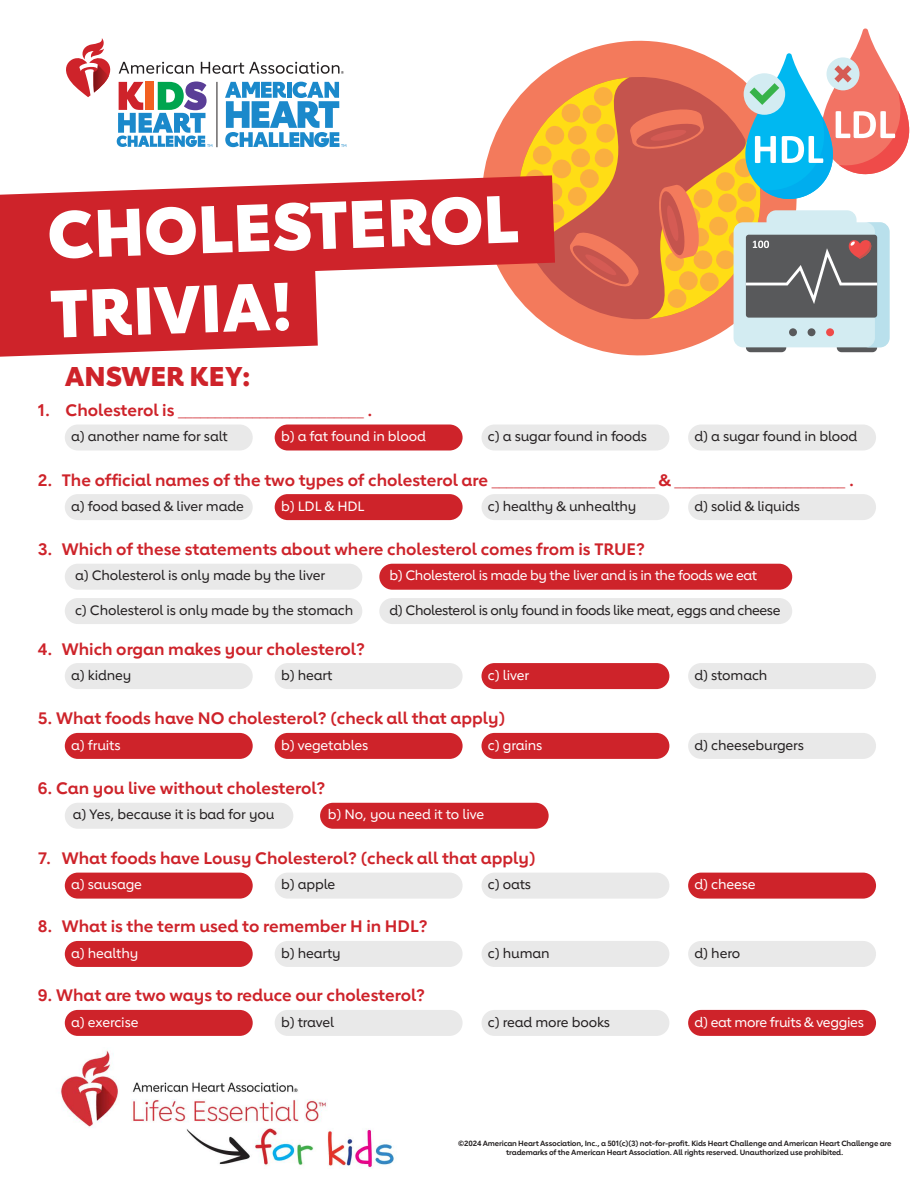
<style>
.page{position:relative;width:918px;height:1188px;background:#fff}
.page>*{position:absolute;margin:0;border:0;box-sizing:border-box;transform-origin:0 0}
.Headline{font:800 66px "Lub Dub";color:#fff}
.t1{font:800 27px "Lub Dub";color:#ce232a}
.Questions{font:700 16.5px "Lub Dub";color:#ce232a}
.t2{font:500 13.5px "Lub Dub";letter-spacing:-.01em;color:#231f20}
.Body_Copy{font:500 13.5px "Lub Dub";letter-spacing:-.015em;color:#fff}
.t3{font:500 13.5px "Lub Dub";letter-spacing:-.03em;color:#231f20}
.Legal{font:700 7.5px "Lub Dub";letter-spacing:-.02em;color:#231f20}
</style>
<div class="page">
<svg style="left:483px;top:113px;width:328px;height:243px"></svg>
<div style="left:746px;top:320px;width:40px;height:32px;background:linear-gradient(to right,#58595b,#595a5c);border-radius:5px"></div>
<div style="left:837px;top:320px;width:40px;height:32px;background:linear-gradient(to right,#57585a,#5a5b5d);border-radius:5px"></div>
<svg style="left:507px;top:28px;width:402px;height:319px"></svg>
<div style="left:65px;top:425px;width:188px;height:26px;background:#e9e9e9;border-radius:13px"></div>
<div style="left:65px;top:494px;width:188px;height:26px;background:#e9e9e9;border-radius:13px"></div>
<div style="left:65px;top:663px;width:188px;height:26px;background:#e9e9e9;border-radius:13px"></div>
<div style="left:65px;top:873px;width:188px;height:26px;background:#ce232a;border-radius:13px"></div>
<div style="left:65px;top:941px;width:188px;height:26px;background:#ce232a;border-radius:13px"></div>
<div style="left:65px;top:1010px;width:188px;height:26px;background:#ce232a;border-radius:13px"></div>
<div style="left:65px;top:733px;width:188px;height:26px;background:#ce232a;border-radius:13px"></div>
<div style="left:65px;top:803px;width:228px;height:26px;background:#e9e9e9;border-radius:13px"></div>
<div style="left:65px;top:564px;width:297px;height:26px;background:#e9e9e9;border-radius:13px"></div>
<div style="left:65px;top:598px;width:297px;height:26px;background:#e9e9e9;border-radius:13px"></div>
<div style="left:275px;top:425px;width:188px;height:26px;background:#ce232a;border-radius:13px"></div>
<div style="left:275px;top:494px;width:188px;height:26px;background:#ce232a;border-radius:13px"></div>
<div style="left:275px;top:663px;width:188px;height:26px;background:#e9e9e9;border-radius:13px"></div>
<div style="left:275px;top:873px;width:188px;height:26px;background:#e9e9e9;border-radius:13px"></div>
<div style="left:275px;top:941px;width:188px;height:26px;background:#e9e9e9;border-radius:13px"></div>
<div style="left:275px;top:1010px;width:188px;height:26px;background:#e9e9e9;border-radius:13px"></div>
<div style="left:275px;top:733px;width:188px;height:26px;background:#ce232a;border-radius:13px"></div>
<div style="left:320px;top:803px;width:229px;height:26px;background:#ce232a;border-radius:13px"></div>
<div style="left:379px;top:564px;width:413px;height:26px;background:#ce232a;border-radius:13px"></div>
<div style="left:379px;top:598px;width:413px;height:26px;background:#e9e9e9;border-radius:13px"></div>
<div style="left:481px;top:425px;width:188px;height:26px;background:#e9e9e9;border-radius:13px"></div>
<div style="left:481px;top:494px;width:188px;height:26px;background:#e9e9e9;border-radius:13px"></div>
<div style="left:481px;top:663px;width:188px;height:26px;background:#ce232a;border-radius:13px"></div>
<div style="left:481px;top:873px;width:188px;height:26px;background:#e9e9e9;border-radius:13px"></div>
<div style="left:481px;top:941px;width:188px;height:26px;background:#e9e9e9;border-radius:13px"></div>
<div style="left:481px;top:1010px;width:188px;height:26px;background:#e9e9e9;border-radius:13px"></div>
<div style="left:481px;top:733px;width:188px;height:26px;background:#ce232a;border-radius:13px"></div>
<div style="left:688px;top:425px;width:188px;height:26px;background:#e9e9e9;border-radius:13px"></div>
<div style="left:688px;top:494px;width:188px;height:26px;background:#e9e9e9;border-radius:13px"></div>
<div style="left:688px;top:663px;width:188px;height:26px;background:#e9e9e9;border-radius:13px"></div>
<div style="left:688px;top:873px;width:188px;height:26px;background:#ce232a;border-radius:13px"></div>
<div style="left:688px;top:941px;width:188px;height:26px;background:#e9e9e9;border-radius:13px"></div>
<div style="left:688px;top:1010px;width:188px;height:26px;background:#ce232a;border-radius:13px"></div>
<div style="left:688px;top:733px;width:188px;height:26px;background:#e9e9e9;border-radius:13px"></div>
<svg style="left:0;top:282px;width:318px;height:75px;background:#d1343b"></svg>
<svg style="left:0;top:175px;width:555px;height:107px;background:#d54247"></svg>
<svg style="left:66px;top:38px;width:280px;height:109px"></svg>
<img style="left:60px;top:1050px;width:334px;height:118px">
<h1 class="Headline" style="left:46px;top:195px;width:473px;rotate:-2deg">CHOLESTEROL</h1>
<h1 class="Headline" style="left:49px;top:274px;width:244px;rotate:-2deg">TRIVIA!</h1>
<p class="t1" style="left:65px;top:360px;width:187px">ANSWER KEY:</p>
<h1 class="Questions" style="left:38px;top:400px;width:336px">1. Cholesterol is _________________________ .</h1>
<p class="Body_Copy" style="left:281px;top:428px;width:146px">b) a fat found in blood</p>
<h1 class="Questions" style="left:38px;top:470px;width:818px">2. The official names of the two types of cholesterol are ______________________ &amp; _______________________ .</h1>
<p class="Body_Copy" style="left:281px;top:498px;width:85px">b) LDL &amp; HDL</p>
<h1 class="Questions" style="left:38px;top:539px;width:608px">3. Which of these statements about where cholesterol comes from is TRUE?</h1>
<p class="Body_Copy" style="left:390px;top:568px;width:369px">b) Cholesterol is made by the liver and is in the foods we eat</p>
<p class="t2" style="left:71px;top:428px;width:158px">a) another name for salt</p>
<p class="t2" style="left:488px;top:428px;width:161px">c) a sugar found in foods</p>
<p class="t2" style="left:695px;top:428px;width:164px">d) a sugar found in blood</p>
<p class="t2" style="left:71px;top:498px;width:174px">a) food based &amp; liver made</p>
<p class="t2" style="left:488px;top:498px;width:150px">c) healthy &amp; unhealthy</p>
<p class="t2" style="left:695px;top:498px;width:107px">d) solid &amp; liquids</p>
<p class="t2" style="left:75px;top:568px;width:252px">a) Cholesterol is only made by the liver</p>
<p class="t2" style="left:75px;top:602px;width:280px">c) Cholesterol is only made by the stomach</p>
<p class="t3" style="left:390px;top:602px;width:392px">d) Cholesterol is only found in foods like meat, eggs and cheese</p>
<h1 class="Questions" style="left:38px;top:639px;width:329px">4. Which organ makes your cholesterol?</h1>
<p class="t2" style="left:71px;top:667px;width:62px">a) kidney</p>
<p class="t2" style="left:281px;top:667px;width:53px">b) heart</p>
<p class="Body_Copy" style="left:488px;top:667px;width:43px">c) liver</p>
<h1 class="Questions" style="left:38px;top:709px;width:469px">5. What foods have NO cholesterol? (check all that apply)</h1>
<p class="Body_Copy" style="left:71px;top:737px;width:51px">a) fruits</p>
<p class="Body_Copy" style="left:281px;top:737px;width:89px">b) vegetables</p>
<p class="Body_Copy" style="left:488px;top:737px;width:56px">c) grains</p>
<h1 class="Questions" style="left:38px;top:778px;width:289px">6. Can you live without cholesterol?</h1>
<p class="Body_Copy" style="left:328px;top:807px;width:158px">b) No, you need it to live</p>
<h1 class="Questions" style="left:38px;top:848px;width:499px">7. What foods have Lousy Cholesterol? (check all that apply)</h1>
<p class="Body_Copy" style="left:71px;top:877px;width:72px">a) sausage</p>
<p class="Body_Copy" style="left:695px;top:877px;width:63px">d) cheese</p>
<h1 class="Questions" style="left:38px;top:917px;width:391px">8. What is the term used to remember H in HDL?</h1>
<p class="Body_Copy" style="left:71px;top:945px;width:69px">a) healthy</p>
<h1 class="Questions" style="left:38px;top:986px;width:389px">9. What are two ways to reduce our cholesterol?</h1>
<p class="t2" style="left:695px;top:667px;width:74px">d) stomach</p>
<p class="t2" style="left:695px;top:737px;width:111px">d) cheeseburgers</p>
<p class="t2" style="left:73px;top:807px;width:203px">a) Yes, because it is bad for you</p>
<p class="t2" style="left:281px;top:877px;width:56px">b) apple</p>
<p class="t2" style="left:488px;top:877px;width:45px">c) oats</p>
<p class="t2" style="left:281px;top:945px;width:61px">b) hearty</p>
<p class="t2" style="left:488px;top:945px;width:63px">c) human</p>
<p class="t2" style="left:695px;top:945px;width:47px">d) hero</p>
<p class="Body_Copy" style="left:71px;top:1014px;width:69px">a) exercise</p>
<p class="t2" style="left:281px;top:1014px;width:55px">b) travel</p>
<p class="t2" style="left:488px;top:1014px;width:124px">c) read more books</p>
<p class="Body_Copy" style="left:695px;top:1014px;width:171px">d) eat more fruits &amp; veggies</p>
<p class="Legal" style="left:458px;top:1138px;width:435px">©2024 American Heart Association, Inc., a 501(c)(3) not-for-profit. Kids Heart Challenge and American Heart Challenge are</p>
<p class="Legal" style="left:506px;top:1147px;width:339px">trademarks of the American Heart Association. All rights reserved. Unauthorized use prohibited.</p>
</div>
